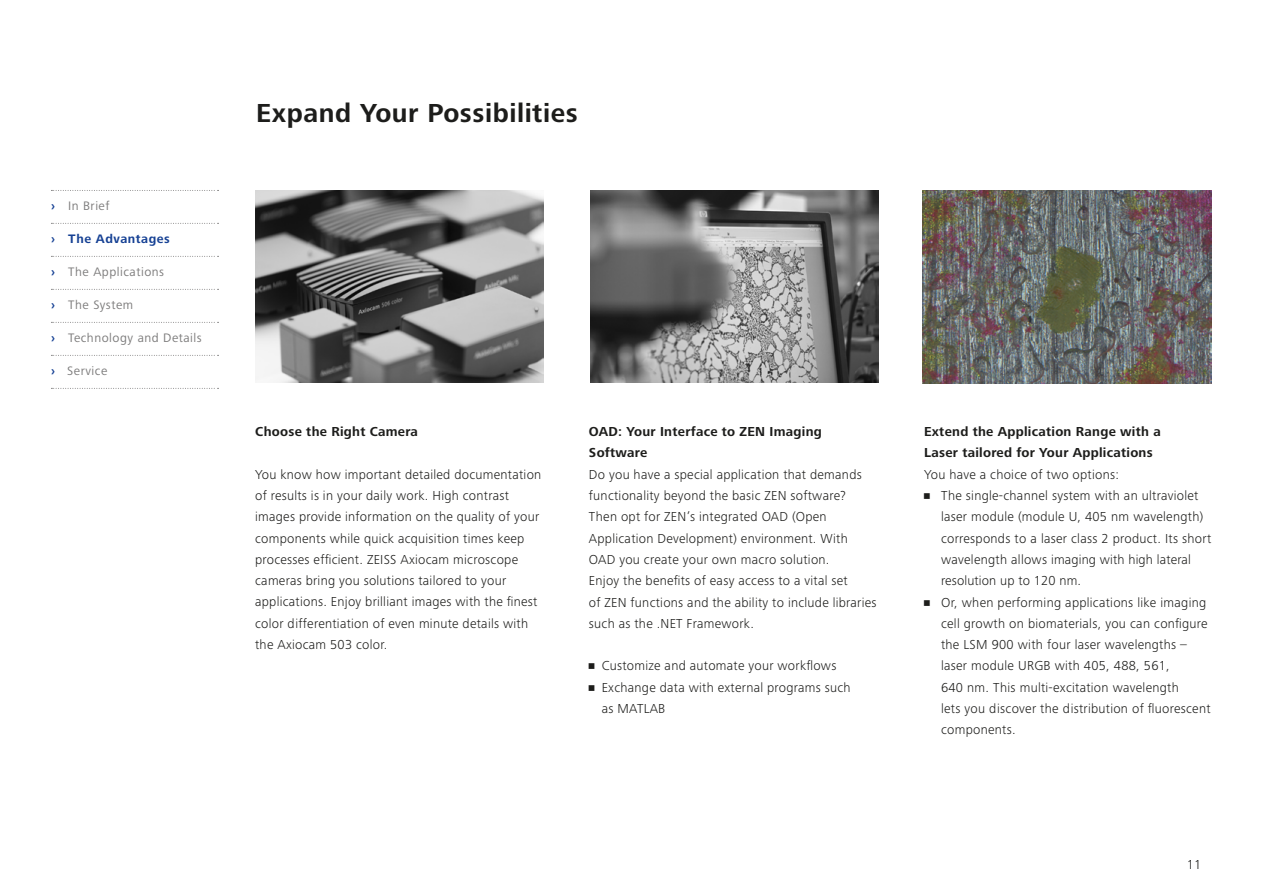
<style>
.page{position:relative;width:1263px;height:893px;background:#fff}
.page>*{position:absolute;margin:0;border:0;box-sizing:border-box;transform-origin:0 0}
.t1{font:700 27px "Zeiss Frutiger Next Pro";letter-spacing:.02em;color:#1d1d1b}
.t2{font:300 13.5px/21.3px "Zeiss Frutiger Next Pro";letter-spacing:.02em;color:#1d1d1b}
.t3{font:700 13.5px/21.3px "Zeiss Frutiger Next Pro";letter-spacing:.02em;color:#1d1d1b}
.t4{font:12.75px "Zeiss Frutiger Next Pro";letter-spacing:.04em;color:#7c7b7b}
.t5{font:700 12.75px "Zeiss Frutiger Next Pro";letter-spacing:.04em;color:#164194}
.s1{font-weight:700;color:#164194}
</style>
<div class="page">
<img style="left:255px;top:190px;width:289px;height:192px">
<img style="left:590px;top:190px;width:288px;height:192px">
<img style="left:923px;top:190px;width:289px;height:193px">
<svg style="left:51px;top:190px;width:168px;height:1px"></svg>
<svg style="left:51px;top:223px;width:168px;height:1px"></svg>
<svg style="left:51px;top:256px;width:168px;height:1px"></svg>
<svg style="left:51px;top:289px;width:168px;height:1px"></svg>
<svg style="left:51px;top:322px;width:168px;height:1px"></svg>
<svg style="left:51px;top:355px;width:168px;height:1px"></svg>
<svg style="left:51px;top:388px;width:168px;height:1px"></svg>
<p class="t4" style="left:51px;top:199px;width:60px"><span class="s1">›</span> In Brief</p>
<p class="t5" style="left:51px;top:232px;width:120px">› The Advantages</p>
<p class="t4" style="left:51px;top:265px;width:115px"><span class="s1">›</span> The Applications</p>
<p class="t4" style="left:51px;top:298px;width:84px"><span class="s1">›</span> The System</p>
<p class="t4" style="left:51px;top:331px;width:152px"><span class="s1">›</span> Technology and Details</p>
<p class="t4" style="left:51px;top:364px;width:58px"><span class="s1">›</span> Service</p>
<h1 class="t1" style="left:256px;top:97px;width:323px">Expand Your Possibilities</h1>
<p class="t3" style="left:255px;top:421px;width:164px">Choose the Right Camera</p>
<p class="t2" style="left:255px;top:463px;width:288px">You know how important detailed documentation of results is in your daily work. High contrast images provide information on the quality of your components while quick acquisition times keep processes efficient. ZEISS Axiocam microscope cameras bring you solutions tailored to your applications. Enjoy brilliant images with the finest color differentiation of even minute details with the Axiocam 503 color.</p>
<p class="t3" style="left:589px;top:421px;width:234px">OAD: Your Interface to ZEN Imaging<br>Software</p>
<p class="t2" style="left:589px;top:463px;width:289px">Do you have a special application that demands functionality beyond the basic ZEN software?<br>Then opt for ZEN’s integrated OAD (Open Application Development) environment. With OAD you create your own macro solution.<br>Enjoy the benefits of easy access to a vital set<br>of ZEN functions and the ability to include libraries such as the .NET Framework.</p>
<p class="t2" style="left:589px;top:655px;width:249px">• Customize and automate your workflows</p>
<p class="t2" style="left:602px;top:677px;width:250px;text-indent:-13px">• Exchange data with external programs such as MATLAB</p>
<p class="t3" style="left:924px;top:421px;width:238px">Extend the Application Range with a<br>Laser tailored for Your Applications</p>
<p class="t2" style="left:924px;top:464px;width:196px">You have a choice of two options:</p>
<p class="t2" style="left:941px;top:485px;width:272px;text-indent:-17px">• The single-channel system with an ultraviolet laser module (module U, 405 nm wavelength) corresponds to a laser class 2 product. Its short wavelength allows imaging with high lateral resolution up to 120 nm.</p>
<p class="t2" style="left:941px;top:591px;width:271px;text-indent:-17px">• Or, when performing applications like imaging cell growth on biomaterials, you can configure the LSM 900 with four laser wavelengths – laser module URGB with 405, 488, 561,<br>640 nm. This multi-excitation wavelength<br>lets you discover the distribution of fluorescent components.</p>
<p class="t2" style="left:1187px;top:853px;width:16px">11</p>
</div>
